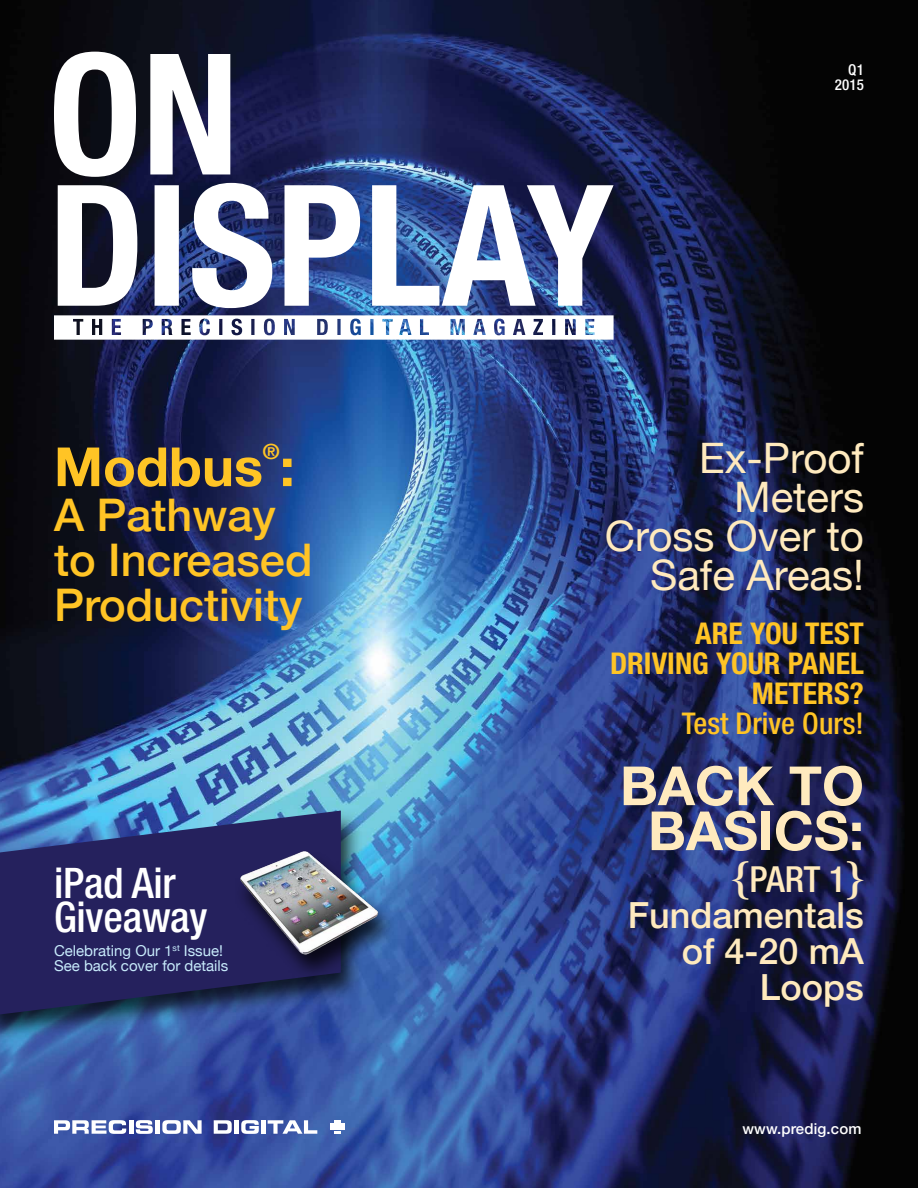
<style>
.page{position:relative;width:918px;height:1188px;background:#fff}
.page>*{position:absolute;margin:0;border:0;box-sizing:border-box;transform-origin:0 0}
.t1{font:700 54px/45px "Helvetica Neue";color:#ffeabe;text-align:center}
.t2{font:700 54px "Helvetica Neue";color:#ffc425}
.t3{font:500 45px/45px "Helvetica Neue";color:#ffc425}
.t4{font:500 condensed 42.15px/34.2px "Helvetica Neue LT Std";letter-spacing:-.005em;color:#fff}
.t5{font:42px/39px "Helvetica Neue";color:#ffeabe;text-align:right}
.t6{font:500 36px/36px "Helvetica Neue";color:#ffeabe;text-align:right}
.t7{font:500 condensed 36px "Helvetica Neue LT Std";color:#ffeabe}
.t8{font:700 condensed 30px/30px "Helvetica Neue LT Std";color:#ffc425;text-align:right}
.t9{font:500 condensed 30px "Helvetica Neue LT Std";color:#ffc425}
.t10{font:700 21px "Helvetica Neue";color:#ffc425}
.t11{font:15px/15px "Helvetica Neue";color:#c7eafb}
.t12{font:500 15px "Helvetica Neue";letter-spacing:.01em;color:#fff}
.t13{font:500 condensed 15px/15px "Helvetica Neue LT Std";letter-spacing:.01em;color:#fff;text-align:right}
.s1{font-family:"Times";font-weight:700;font-stretch:normal;font-size:45px}
</style>
<div class="page">
<img style="left:0;top:0;width:918px;height:1188px">
<svg style="left:334px;top:1120px;width:7px;height:3px"></svg>
<div style="left:330px;top:1124px;width:15px;height:6px;background:#fff"></div>
<svg style="left:54px;top:1120px;width:72px;height:14px"></svg>
<hr style="left:129px;top:1120px;width:4px;height:14px;background:#fff">
<svg style="left:136px;top:1120px;width:17px;height:14px"></svg>
<hr style="left:156px;top:1120px;width:4px;height:14px;background:#fff">
<svg style="left:162px;top:1120px;width:40px;height:14px"></svg>
<svg style="left:214px;top:1120px;width:18px;height:14px"></svg>
<div style="left:234px;top:1120px;width:5px;height:14px;background:#fff"></div>
<svg style="left:241px;top:1120px;width:18px;height:14px"></svg>
<div style="left:261px;top:1120px;width:5px;height:14px;background:#fff"></div>
<svg style="left:268px;top:1120px;width:49px;height:14px"></svg>
<svg style="left:334px;top:1131px;width:7px;height:3px"></svg>
<div style="left:0;top:810px;width:363px;height:234px;background:#000;opacity:.75"></div>
<svg style="left:0;top:811px;width:341px;height:205px;background:#29316c"></svg>
<div style="left:233px;top:851px;width:165px;height:131px;background:#000;opacity:.75"></div>
<img style="left:239px;top:849px;width:142px;height:108px">
<svg style="left:58px;top:183px;width:556px;height:125px"></svg>
<svg style="left:54px;top:52px;width:176px;height:125px"></svg>
<svg style="left:54px;top:315px;width:560px;height:25px"></svg>
<h3 class="t10" style="left:263px;top:435px;width:18px">®</h3>
<h2 class="t3" style="left:54px;top:491px;width:260px">A Pathway to Increased<br>Productivity</h2>
<h1 class="t2" style="left:54px;top:424px;width:242px">Modbus :</h1>
<h3 class="t4" style="left:54px;top:865px;width:155px">iPad Air<br>Giveaway</h3>
<p class="t11" style="left:54px;top:944px;width:176px">Celebrating Our 1<sup>st</sup> Issue!<br>See back cover for details</p>
<p class="t13" style="left:835px;top:62px;width:31px">Q1<br>2015</p>
<h3 class="t5" style="left:605px;top:441px;width:261px">Ex-Proof<br>Meters<br>Cross Over to<br>Safe Areas!</h3>
<h3 class="t8" style="left:610px;top:618px;width:255px">ARE YOU TEST<br>DRIVING YOUR PANEL<br>METERS?</h3>
<h3 class="t9" style="left:682px;top:705px;width:184px">Test Drive Ours!</h3>
<h1 class="t1" style="left:620px;top:765px;width:246px">BACK TO<br>BASICS:</h1>
<h3 class="t7" style="left:732px;top:858px;width:134px"><span class="s1">{</span>PART 1<span class="s1">}</span></h3>
<h3 class="t6" style="left:628px;top:896px;width:238px">Fundamentals of 4-20 mA<br>Loops</h3>
<p class="t12" style="left:742px;top:1117px;width:120px">www.predig.com</p>
</div>
